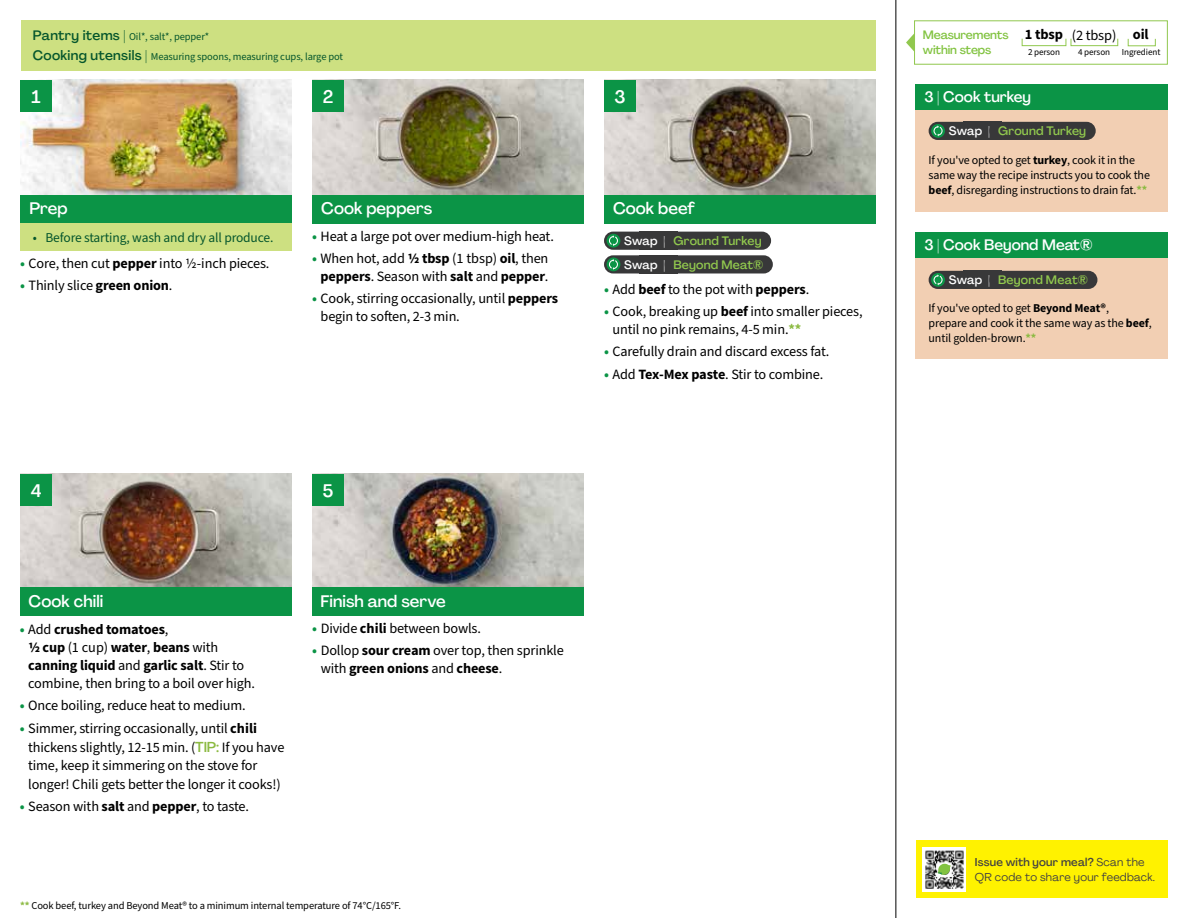
<style>
.page{position:relative;width:1188px;height:918px;background:#fff}
.page>*{position:absolute;margin:0;border:0;box-sizing:border-box;transform-origin:0 0}
.t1{font:500 18px "Agrandir";color:#fff}
.t2{font:500 16.5px "Agrandir";color:#fff}
.t3{font:500 15px "Agrandir";color:#fff}
.t4{font:700 14.4px "Source Sans Pro";letter-spacing:-.01em;color:#000}
.t5{font:14.25px/18px "Source Sans Pro";letter-spacing:-.01em;color:#000}
.t6{font:13.5px "Source Sans Pro";letter-spacing:-.01em;color:#05562c}
.t7{font:500 13.5px "Agrandir";letter-spacing:.025em;color:#05562c}
.t8{font:500 12.15px "Agrandir";letter-spacing:.02em;color:#91c84e}
.t9{font:12px/15px "Source Sans Pro";letter-spacing:-.01em;color:#000}
.t10{font:500 12px/15.8px "Agrandir";letter-spacing:-.01em;color:#82c341}
.t11{font:11.25px/15px "Agrandir";letter-spacing:.02em;color:#414042}
.t12{font:10.5px "Source Sans Pro";letter-spacing:-.01em;color:#000}
.t13{font:10.5px "Source Sans Pro";letter-spacing:-.01em;color:#05562c}
.t14{font:9.15px "Source Sans Pro";letter-spacing:-.01em;color:#000}
.s1{font-weight:400}
.s2{font-family:"Agrandir";font-weight:500;font-size:13.5px}
.s3{font-weight:700;color:#0b9446}
.s4{font-weight:700}
.s5{color:#fff}
.s6{font-weight:700;color:#8cba42}
.s7{font-family:"Agrandir";font-weight:500;color:#8cba42}
.s8{font-weight:500}
</style>
<div class="page">
<img style="left:20px;top:474px;width:272px;height:113px">
<img style="left:312px;top:474px;width:272px;height:113px">
<img style="left:20px;top:80px;width:272px;height:115px">
<img style="left:312px;top:80px;width:272px;height:115px">
<img style="left:604px;top:80px;width:272px;height:115px">
<div style="left:312px;top:195px;width:272px;height:29px;background:#0b9446"></div>
<div style="left:20px;top:195px;width:272px;height:29px;background:#0b9446"></div>
<div style="left:20px;top:587px;width:272px;height:29px;background:#0b9446"></div>
<div style="left:312px;top:587px;width:272px;height:29px;background:#0b9446"></div>
<div style="left:604px;top:195px;width:272px;height:29px;background:#0b9446"></div>
<div style="left:21px;top:20px;width:855px;height:51px;background:#cde081"></div>
<div style="left:20px;top:224px;width:272px;height:27px;background:#cde081"></div>
<hr style="left:896px;top:0;width:1px;height:918px;background:#000">
<div style="left:20px;top:474px;width:32px;height:32px;background:#0b9446"></div>
<div style="left:20px;top:80px;width:32px;height:32px;background:#0b9446"></div>
<div style="left:312px;top:474px;width:32px;height:32px;background:#0b9446"></div>
<div style="left:312px;top:80px;width:32px;height:32px;background:#0b9446"></div>
<div style="left:604px;top:80px;width:32px;height:32px;background:#0b9446"></div>
<div style="left:914px;top:20px;width:254px;height:45px;border:1px solid #91c84e"></div>
<div style="left:1022px;top:38px;width:44px;height:8px;border:1px solid #91c84e"></div>
<div style="left:1071px;top:38px;width:47px;height:8px;border:1px solid #91c84e"></div>
<div style="left:1128px;top:38px;width:28px;height:8px;border:1px solid #91c84e"></div>
<svg style="left:906px;top:33px;width:9px;height:19px"></svg>
<div style="left:916px;top:110px;width:252px;height:101px;background:#f2cfb3"></div>
<div style="left:916px;top:84px;width:252px;height:26px;background:#0b9446"></div>
<div style="left:916px;top:258px;width:252px;height:101px;background:#f2cfb3"></div>
<div style="left:916px;top:232px;width:252px;height:26px;background:#0b9446"></div>
<div style="left:964px;top:271px;width:38px;height:18px;background:#383839"></div>
<div style="left:929px;top:271px;width:70px;height:18px;background:#383839;border-radius:9px"></div>
<svg style="left:931px;top:273px;width:14px;height:14px"></svg>
<svg style="left:934px;top:274px;width:9px;height:11px"></svg>
<div style="left:989px;top:271px;width:108px;height:18px;background:#383839;border-radius:9px"></div>
<div style="left:964px;top:122px;width:38px;height:18px;background:#383839"></div>
<div style="left:929px;top:122px;width:70px;height:18px;background:#383839;border-radius:9px"></div>
<svg style="left:931px;top:124px;width:14px;height:14px"></svg>
<svg style="left:934px;top:125px;width:9px;height:11px"></svg>
<div style="left:989px;top:122px;width:107px;height:18px;background:#383839;border-radius:9px"></div>
<div style="left:639px;top:255px;width:38px;height:18px;background:#383839"></div>
<div style="left:604px;top:255px;width:71px;height:18px;background:#383839;border-radius:9px"></div>
<svg style="left:607px;top:257px;width:13px;height:14px"></svg>
<svg style="left:609px;top:259px;width:9px;height:11px"></svg>
<div style="left:665px;top:255px;width:108px;height:18px;background:#383839;border-radius:9px"></div>
<div style="left:639px;top:232px;width:38px;height:18px;background:#383839"></div>
<div style="left:604px;top:232px;width:71px;height:18px;background:#383839;border-radius:9px"></div>
<div style="left:607px;top:234px;width:13px;height:14px;background:#0b9446;border-radius:50%"></div>
<svg style="left:609px;top:235px;width:9px;height:11px"></svg>
<div style="left:665px;top:232px;width:106px;height:18px;background:#383839;border-radius:9px"></div>
<div style="left:916px;top:840px;width:252px;height:58px;background:#fff200"></div>
<img style="left:923px;top:847px;width:43px;height:45px">
<svg style="left:938px;top:864px;width:13px;height:11px"></svg>
<p class="t10" style="left:923px;top:26px;width:87px">Measurements within steps</p>
<p class="t4" style="left:1025px;top:25px;width:125px">1 tbsp <span class="s1">(2 tbsp)</span> oil</p>
<p class="t13" style="left:33px;top:30px;width:178px"><span class="s2">Pantry items |</span> Oil*, salt*, pepper*</p>
<p class="t7" style="left:33px;top:47px;width:116px">Cooking utensils |</p>
<p class="t14" style="left:1028px;top:46px;width:34px">2 person</p>
<p class="t14" style="left:1078px;top:46px;width:34px">4 person</p>
<p class="t14" style="left:1122px;top:46px;width:40px">Ingredient</p>
<p class="t13" style="left:151px;top:50px;width:194px">Measuring spoons, measuring cups, large pot</p>
<p class="t1" style="left:32px;top:86px;width:11px">1</p>
<p class="t1" style="left:323px;top:86px;width:12px">2</p>
<p class="t1" style="left:614px;top:85px;width:13px">3</p>
<p class="t2" style="left:29px;top:198px;width:40px">Prep</p>
<p class="t2" style="left:321px;top:198px;width:113px">Cook peppers</p>
<p class="t2" style="left:613px;top:198px;width:83px">Cook beef</p>
<p class="t6" style="left:33px;top:229px;width:242px">• Before starting, wash and dry all produce.</p>
<p class="t5" style="left:20px;top:255px;width:251px"><span class="s3">•</span> Core, then cut <span class="s4">pepper</span> into 1/2-inch pieces.</p>
<p class="t5" style="left:20px;top:277px;width:154px"><span class="s3">•</span> Thinly slice <span class="s4">green onion</span>.</p>
<p class="t5" style="left:312px;top:227px;width:243px"><span class="s3">•</span> Heat a large pot over medium-high heat.</p>
<p class="t5" style="left:312px;top:250px;width:238px;text-align:center"><span class="s3">•</span> When hot, add <span class="s4">1/2 tbsp</span> (1 tbsp) <span class="s4">oil</span>, then <span class="s4">peppers</span>. Season with <span class="s4">salt</span> and <span class="s4">pepper</span>.</p>
<p class="t5" style="left:321px;top:290px;width:239px;text-indent:-9px"><span class="s3">•</span> Cook, stirring occasionally, until <span class="s4">peppers </span>begin to soften, 2-3 min.</p>
<p class="t8" style="left:624px;top:233px;width:139px"><span class="s5">Swap |</span> Ground Turkey</p>
<p class="t8" style="left:624px;top:257px;width:140px"><span class="s5">Swap |</span> Beyond Meat®</p>
<p class="t5" style="left:604px;top:280px;width:207px"><span class="s3">•</span> Add <span class="s4">beef</span> to the pot with <span class="s4">peppers</span>.</p>
<p class="t5" style="left:613px;top:303px;width:252px;text-indent:-9px"><span class="s3">•</span> Cook, breaking up <span class="s4">beef</span> into smaller pieces, until no pink remains, 4-5 min.<span class="s6">**</span></p>
<p class="t5" style="left:604px;top:343px;width:227px"><span class="s3">•</span> Carefully drain and discard excess fat.</p>
<p class="t5" style="left:604px;top:365px;width:221px"><span class="s3">•</span> Add <span class="s4">Tex-Mex paste</span>. Stir to combine.</p>
<p class="t1" style="left:31px;top:479px;width:12px">4</p>
<p class="t1" style="left:323px;top:479px;width:12px">5</p>
<p class="t2" style="left:29px;top:591px;width:76px">Cook chili</p>
<p class="t2" style="left:321px;top:591px;width:127px">Finish and serve</p>
<p class="t5" style="left:28px;top:620px;width:228px;text-indent:-9px"><span class="s3">•</span> Add <span class="s4">crushed tomatoes</span>,<br><span class="s4">1/2 cup</span> (1 cup) <span class="s4">water</span>, <span class="s4">beans</span> with <span class="s4">canning liquid</span> and <span class="s4">garlic salt</span>. Stir to combine, then bring to a boil over high.</p>
<p class="t5" style="left:20px;top:697px;width:227px"><span class="s3">•</span> Once boiling, reduce heat to medium.</p>
<p class="t5" style="left:28px;top:720px;width:258px;line-height:18.6px;text-indent:-9px"><span class="s3">•</span> Simmer, stirring occasionally, until <span class="s4">chili </span>thickens slightly, 12-15 min. (<span class="s7">TIP:</span> If you have time, keep it simmering on the stove for longer! Chili gets better the longer it cooks!)</p>
<p class="t5" style="left:20px;top:798px;width:231px"><span class="s3">•</span> Season with <span class="s4">salt</span> and <span class="s4">pepper</span>, to taste.</p>
<p class="t5" style="left:312px;top:620px;width:170px"><span class="s3">•</span> Divide <span class="s4">chili</span> between bowls.</p>
<p class="t5" style="left:321px;top:642px;width:245px;text-indent:-9px"><span class="s3">•</span> Dollop <span class="s4">sour cream</span> over top, then sprinkle with <span class="s4">green onions</span> and <span class="s4">cheese</span>.</p>
<p class="t12" style="left:20px;top:898px;width:383px"><span class="s6">**</span> Cook beef, turkey and Beyond Meat® to a minimum internal temperature of 74°C/165°F.</p>
<p class="t3" style="left:924px;top:88px;width:108px">3 | Cook turkey</p>
<p class="t8" style="left:949px;top:123px;width:139px"><span class="s5">Swap |</span> Ground Turkey</p>
<p class="t9" style="left:929px;top:153px;width:223px">If you've opted to get <span class="s4">turkey</span>, cook it in the same way the recipe instructs you to cook the <span class="s4">beef</span>, disregarding instructions to drain fat.<span class="s6">**</span></p>
<p class="t3" style="left:924px;top:236px;width:170px">3 | Cook Beyond Meat®</p>
<p class="t8" style="left:949px;top:272px;width:140px"><span class="s5">Swap |</span> Beyond Meat®</p>
<p class="t9" style="left:929px;top:301px;width:225px">If you've opted to get <span class="s4">Beyond Meat®</span>,<br>prepare and cook it the same way as the <span class="s4">beef</span>, until golden-brown.<span class="s6">**</span></p>
<p class="t11" style="left:975px;top:855px;width:182px"><span class="s8">Issue with your meal?</span> Scan the<br>QR code to share your feedback.</p>
</div>
